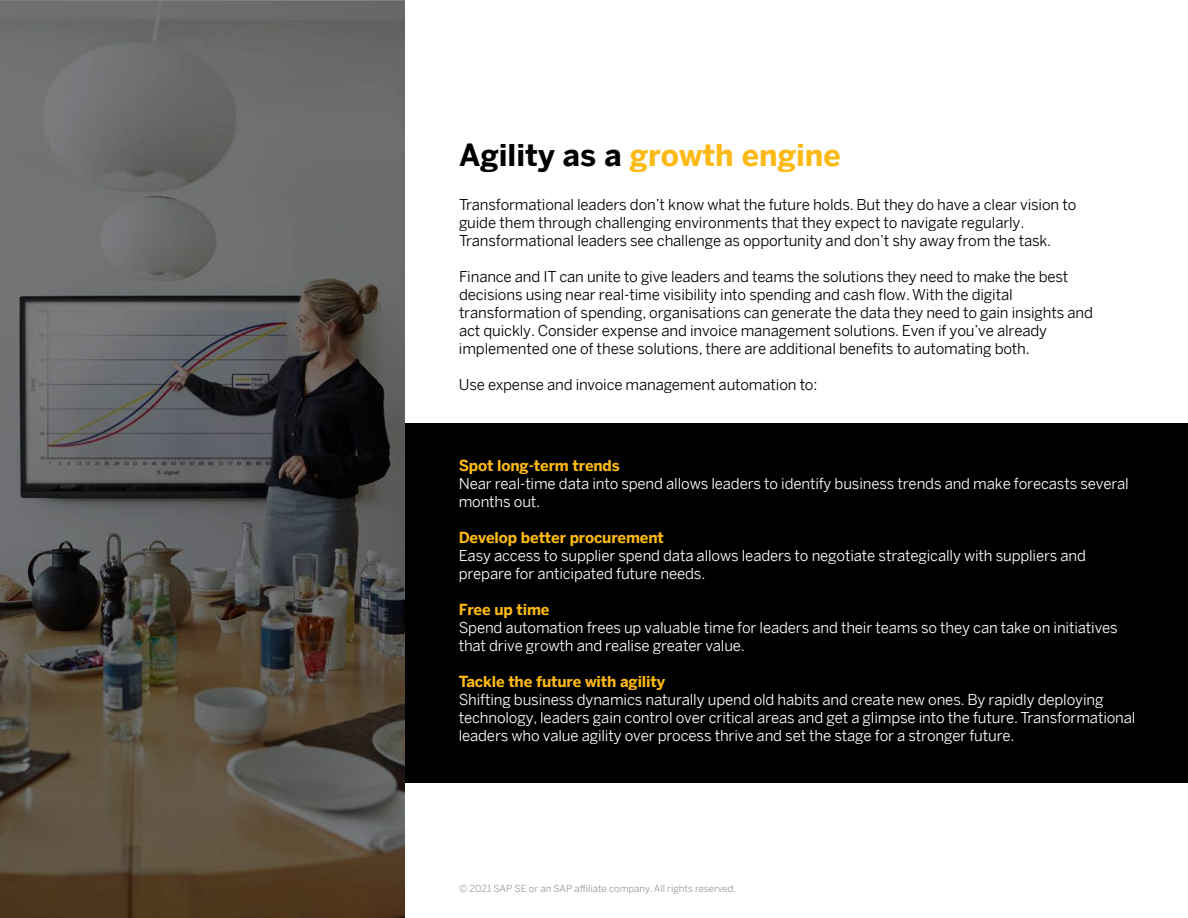
<style>
.page{position:relative;width:1188px;height:918px;background:#fff}
.page>*{position:absolute;margin:0;border:0;box-sizing:border-box;transform-origin:0 0}
.t1{font:700 30px "Benton Sans";color:#fdb913}
.t2{font:15px/18px "Benton Sans";letter-spacing:-.01em;color:#000}
.t3{font:15px/18px "Benton Sans";letter-spacing:-.01em;color:#fff}
.t4{font:700 15px "Benton Sans";letter-spacing:-.01em;color:#fdb913}
.t5{font:9.75px "Benton Sans";color:#999}
.s1{color:#000}
</style>
<div class="page">
<svg style="left:0;top:0;width:405px;height:918px;background:#595651"></svg>
<div style="left:405px;top:424px;width:783px;height:359px;background:#000"></div>
<h1 class="t1" style="left:459px;top:133px;width:383px"><span class="s1">Agility as a</span> growth engine</h1>
<p class="t2" style="left:459px;top:195px;width:619px">Transformational leaders don’t know what the future holds. But they do have a clear vision to guide them through challenging environments that they expect to navigate regularly.<br>Transformational leaders see challenge as opportunity and don’t shy away from the task.</p>
<p class="t2" style="left:459px;top:267px;width:636px">Finance and IT can unite to give leaders and teams the solutions they need to make the best decisions using near real-time visibility into spending and cash flow. With the digital transformation of spending, organisations can generate the data they need to gain insights and act quickly. Consider expense and invoice management solutions. Even if you’ve already implemented one of these solutions, there are additional benefits to automating both.</p>
<p class="t2" style="left:459px;top:375px;width:360px">Use expense and invoice management automation to:</p>
<p class="t4" style="left:459px;top:455px;width:163px">Spot long-term trends</p>
<p class="t3" style="left:459px;top:474px;width:672px">Near real-time data into spend allows leaders to identify business trends and make forecasts several months out.</p>
<p class="t4" style="left:459px;top:527px;width:207px">Develop better procurement</p>
<p class="t3" style="left:459px;top:546px;width:629px">Easy access to supplier spend data allows leaders to negotiate strategically with suppliers and prepare for anticipated future needs.</p>
<p class="t4" style="left:459px;top:599px;width:92px">Free up time</p>
<p class="t3" style="left:459px;top:618px;width:661px">Spend automation frees up valuable time for leaders and their teams so they can take on initiatives that drive growth and realise greater value.</p>
<p class="t4" style="left:459px;top:671px;width:208px">Tackle the future with agility</p>
<p class="t3" style="left:459px;top:690px;width:678px">Shifting business dynamics naturally upend old habits and create new ones. By rapidly deploying technology, leaders gain control over critical areas and get a glimpse into the future. Transformational leaders who value agility over process thrive and set the stage for a stronger future.</p>
<p class="t5" style="left:459px;top:881px;width:279px">© 2021 SAP SE or an SAP affiliate company. All rights reserved.</p>
</div>
